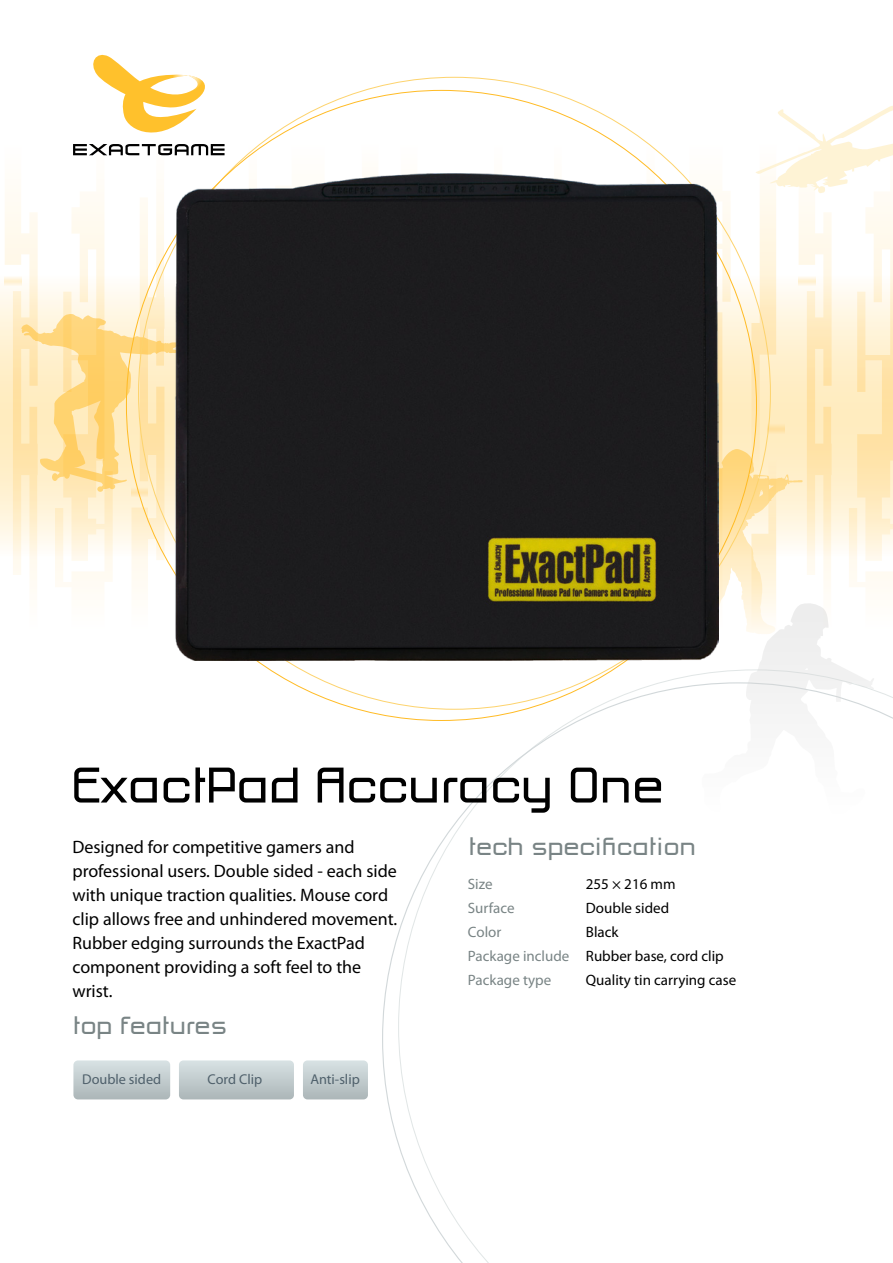
<style>
.page{position:relative;width:893px;height:1263px;background:#fff}
.page>*{position:absolute;margin:0;border:0;box-sizing:border-box;transform-origin:0 0}
.t1{font:54px "PF Haus Square Pro";color:#000}
.t2{font:27px "PF Haus Square Pro";color:#798485}
.t3{font:18px/24px "Myriad Pro";color:#000}
.t4{font:15px/24px "Myriad Pro";color:#798485}
.t5{font:15px "Myriad Pro";color:#000}
.t6{font:14.25px "Myriad Pro";color:#4f606b}
.s1{color:#000}
</style>
<div class="page">
<svg style="left:381px;top:682px;width:292px;height:581px"></svg>
<svg style="left:232px;top:142px;width:33px;height:29px"></svg>
<svg style="left:630px;top:142px;width:33px;height:31px"></svg>
<svg style="left:93px;top:55px;width:112px;height:78px"></svg>
<svg style="left:5px;top:144px;width:220px;height:443px"></svg>
<svg style="left:673px;top:106px;width:220px;height:613px"></svg>
<svg style="left:73px;top:1060px;width:97px;height:39px;background:#c3cdcf"></svg>
<svg style="left:179px;top:1060px;width:115px;height:39px;background:#c3ccce"></svg>
<svg style="left:303px;top:1060px;width:65px;height:39px;background:#c3cdcf"></svg>
<img style="left:174px;top:173px;width:545px;height:487px">
<h1 class="t1" style="left:71px;top:755px;width:594px">ExactPad Accuracy One</h1>
<h2 class="t2" style="left:469px;top:831px;width:229px">tech specification</h2>
<p class="t4" style="left:468px;top:872px;width:26px">Size</p>
<p class="t5" style="left:586px;top:875px;width:91px">255 × 216 mm</p>
<p class="t4" style="left:468px;top:896px;width:48px">Surface</p>
<p class="t5" style="left:586px;top:899px;width:85px">Double sided</p>
<p class="t4" style="left:468px;top:920px;width:35px">Color</p>
<p class="t3" style="left:72px;top:835px;width:326px">Designed for competitive gamers and professional users. Double sided - each side with unique traction qualities. Mouse cord clip allows free and unhindered movement.<br>Rubber edging surrounds the ExactPad component providing a soft feel to the wrist.</p>
<p class="t4" style="left:468px;top:920px;width:257px;text-indent:118px"><span class="s1">Black<br></span>Package include <span class="s1">Rubber base, cord clip<br></span>Package type</p>
<p class="t5" style="left:586px;top:971px;width:152px">Quality tin carrying case</p>
<h2 class="t2" style="left:73px;top:1010px;width:156px">top features</h2>
<p class="t6" style="left:82px;top:1071px;width:81px">Double sided</p>
<p class="t6" style="left:208px;top:1071px;width:56px">Cord Clip</p>
<p class="t6" style="left:310px;top:1071px;width:51px">Anti-slip</p>
</div>
